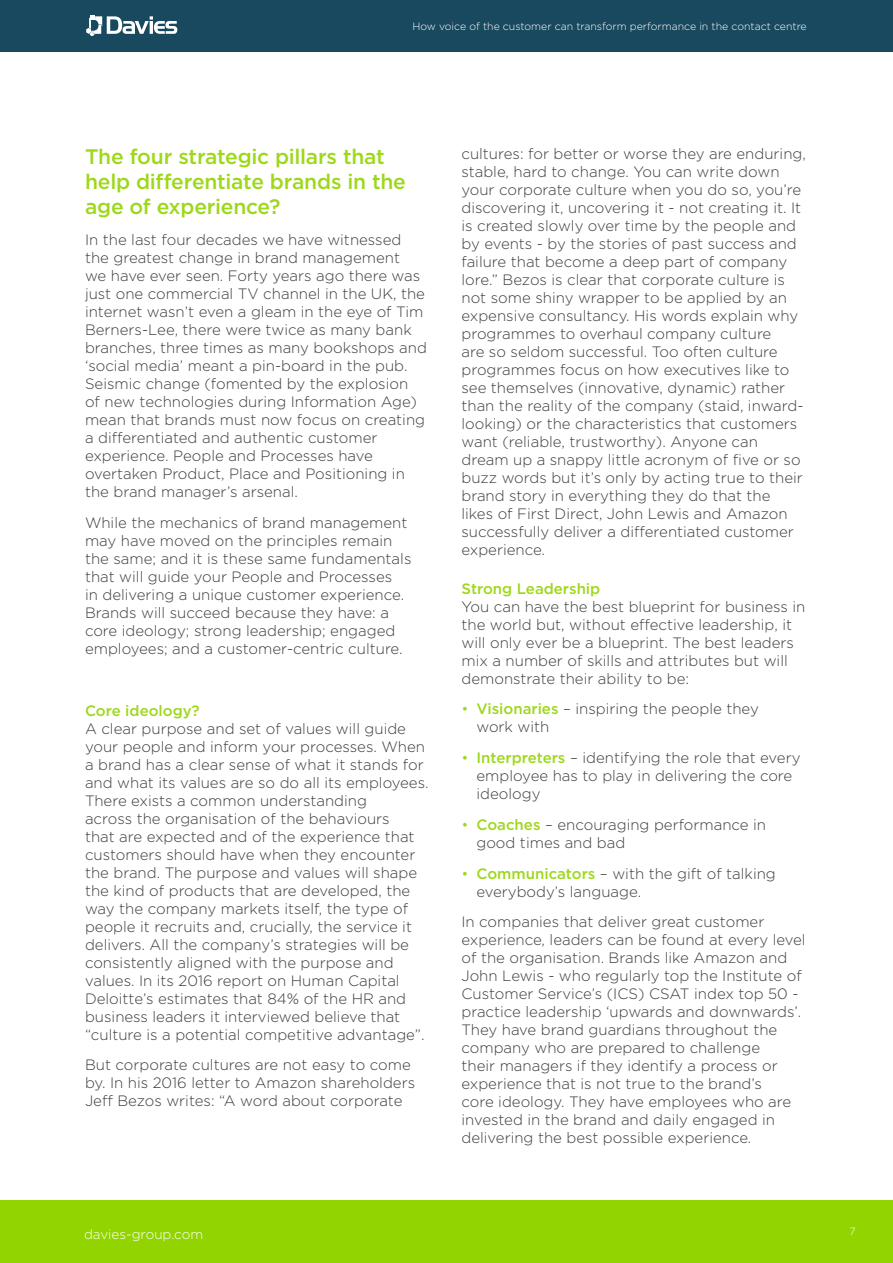
<style>
.page{position:relative;width:893px;height:1263px;background:#fff}
.page>*{position:absolute;margin:0;border:0;box-sizing:border-box;transform-origin:0 0}
.t1{font:500 21px/25.2px "Gotham";letter-spacing:-.01em;color:#9dd81a}
.t2{font:300 15px/18px "Gotham";color:#3c3c3b}
.t3{font:500 15px "Gotham";color:#9dd81a}
.t4{font:300 13.5px "Gotham";color:#fff}
.t5{font:300 10.5px "Gotham";color:#fff}
.s1{color:#9dd81a}
.s2{font-weight:500;color:#9dd81a}
</style>
<div class="page">
<div style="left:0;top:0;width:893px;height:51px;background:#19495e"></div>
<svg style="left:86px;top:15px;width:91px;height:21px"></svg>
<div style="left:0;top:1200px;width:893px;height:63px;background:#92d400"></div>
<p class="t5" style="left:412px;top:20px;width:396px">How voice of the customer can transform performance in the contact centre</p>
<h1 class="t1" style="left:85px;top:144px;width:322px">The four strategic pillars that help differentiate brands in the age of experience?</h1>
<p class="t2" style="left:85px;top:230px;width:343px">In the last four decades we have witnessed the greatest change in brand management<br>we have ever seen. Forty years ago there was just one commercial TV channel in the UK, the internet wasn’t even a gleam in the eye of Tim Berners-Lee, there were twice as many bank branches, three times as many bookshops and ‘social media’ meant a pin-board in the pub.<br>Seismic change (fomented by the explosion of new technologies during Information Age) mean that brands must now focus on creating a differentiated and authentic customer experience. People and Processes have overtaken Product, Place and Positioning in the brand manager’s arsenal.</p>
<p class="t2" style="left:85px;top:513px;width:328px">While the mechanics of brand management may have moved on the principles remain the same; and it is these same fundamentals that will guide your People and Processes<br>in delivering a unique customer experience.<br>Brands will succeed because they have: a core ideology; strong leadership; engaged employees; and a customer-centric culture.</p>
<p class="t3" style="left:85px;top:700px;width:116px">Core ideology?</p>
<p class="t2" style="left:85px;top:719px;width:345px">A clear purpose and set of values will guide your people and inform your processes. When a brand has a clear sense of what it stands for and what its values are so do all its employees.<br>There exists a common understanding<br>across the organisation of the behaviours<br>that are expected and of the experience that customers should have when they encounter the brand. The purpose and values will shape the kind of products that are developed, the way the company markets itself, the type of people it recruits and, crucially, the service it delivers. All the company’s strategies will be consistently aligned with the purpose and values. In its 2016 report on Human Capital Deloitte’s estimates that 84% of the HR and business leaders it interviewed believe that “culture is a potential competitive advantage”.</p>
<p class="t2" style="left:85px;top:1055px;width:332px">But corporate cultures are not easy to come by. In his 2016 letter to Amazon shareholders<br>Jeff Bezos writes: “A word about corporate</p>
<p class="t2" style="left:461px;top:145px;width:346px">cultures: for better or worse they are enduring, stable, hard to change. You can write down your corporate culture when you do so, you’re discovering it, uncovering it - not creating it. It is created slowly over time by the people and by events - by the stories of past success and failure that become a deep part of company lore.” Bezos is clear that corporate culture is not some shiny wrapper to be applied by an expensive consultancy. His words explain why programmes to overhaul company culture<br>are so seldom successful. Too often culture programmes focus on how executives like to see themselves (innovative, dynamic) rather than the reality of the company (staid, inward&shy;looking) or the characteristics that customers want (reliable, trustworthy). Anyone can dream up a snappy little acronym of five or so buzz words but it’s only by acting true to their brand story in everything they do that the likes of First Direct, John Lewis and Amazon successfully deliver a differentiated customer experience.</p>
<p class="t3" style="left:461px;top:578px;width:140px">Strong Leadership</p>
<p class="t2" style="left:461px;top:597px;width:345px">You can have the best blueprint for business in the world but, without effective leadership, it will only ever be a blueprint. The best leaders mix a number of skills and attributes but will demonstrate their ability to be:</p>
<p class="t2" style="left:476px;top:699px;width:284px;text-indent:-15px"><span class="s1">•</span> <span class="s2">Visionaries</span> – inspiring the people they work with</p>
<p class="t2" style="left:476px;top:748px;width:325px;text-indent:-15px"><span class="s1">•</span> <span class="s2">Interpreters</span> – identifying the role that every employee has to play in delivering the core ideology</p>
<p class="t2" style="left:476px;top:815px;width:291px;text-indent:-15px"><span class="s1">•</span> <span class="s2">Coaches</span> – encouraging performance in good times and bad</p>
<p class="t2" style="left:476px;top:864px;width:301px;text-indent:-15px"><span class="s1">•</span> <span class="s2">Communicators</span> – with the gift of talking everybody’s language.</p>
<p class="t2" style="left:461px;top:912px;width:346px">In companies that deliver great customer experience, leaders can be found at every level of the organisation. Brands like Amazon and John Lewis - who regularly top the Institute of Customer Service’s (ICS) CSAT index top 50 - practice leadership ‘upwards and downwards’.<br>They have brand guardians throughout the company who are prepared to challenge<br>their managers if they identify a process or experience that is not true to the brand’s<br>core ideology. They have employees who are invested in the brand and daily engaged in delivering the best possible experience.</p>
<p class="t4" style="left:84px;top:1225px;width:121px">davies-group.com</p>
<p class="t5" style="left:849px;top:1225px;width:8px">7</p>
</div>
